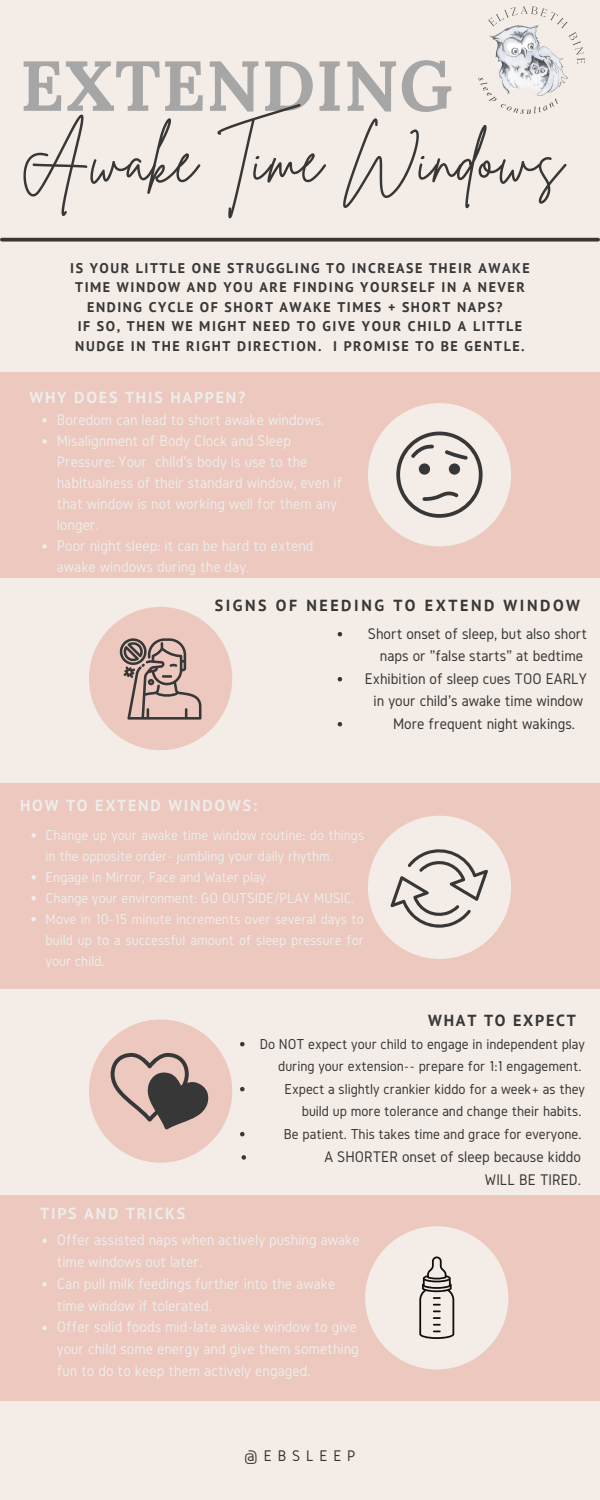
<style>
.page{position:relative;width:600px;height:1500px;background:#f3ece7}
.page>*{position:absolute;margin:0;border:0;box-sizing:border-box;transform-origin:0 0}
.t1{font:700 70.6px "Lora";letter-spacing:.01em;color:#a6a6a6}
.t2{font:64px "Brittany Signature";letter-spacing:.01em;color:#373737}
.t3{font:16px/21px "Gidole";color:#ecedeb}
.t4{font:16px/22.5px "Gidole";color:#373737;text-align:center}
.t5{font:700 16px "PT Sans";letter-spacing:.11em;color:#ecedeb}
.t6{font:700 16px "PT Sans";letter-spacing:.16em;color:#373737}
.t7{font:700 16px "PT Sans";letter-spacing:.11em;color:#373737}
.t8{font:16px "Gidole";letter-spacing:.36em;color:#373737}
.t9{font:15px/21px "Gidole";color:#ecedeb}
.t10{font:15px/22.5px "Gidole";color:#373737;text-align:right}
.t11{font:700 14px/19.5px "PT Sans";letter-spacing:.11em;color:#373737}
</style>
<div class="page">
<div style="left:0;top:372px;width:600px;height:205px;background:#edc8be"></div>
<div style="left:0;top:783px;width:600px;height:206px;background:#edc8be"></div>
<div style="left:0;top:1195px;width:600px;height:205px;background:#edc8be"></div>
<div style="left:368px;top:403px;width:143px;height:143px;background:#f3ece7;border-radius:50%"></div>
<div style="left:89px;top:607px;width:143px;height:143px;background:#edc8be;border-radius:50%"></div>
<div style="left:368px;top:816px;width:143px;height:143px;background:#f3ece7;border-radius:50%"></div>
<div style="left:89px;top:1019px;width:143px;height:144px;background:#edc8be;border-radius:50%"></div>
<div style="left:365px;top:1226px;width:143px;height:143px;background:#f3ece7;border-radius:50%"></div>
<img style="left:478px;top:6px;width:107px;height:108px">
<svg style="left:391px;top:849px;width:97px;height:79px"></svg>
<svg style="left:120px;top:638px;width:82px;height:82px"></svg>
<svg style="left:396px;top:432px;width:87px;height:86px"></svg>
<svg style="left:111px;top:1053px;width:98px;height:76px"></svg>
<svg style="left:419px;top:1256px;width:35px;height:83px"></svg>
<svg style="left:2px;top:238px;width:596px;height:4px;background:#4c4b4b"></svg>
<svg style="left:42px;top:1239px;width:5px;height:4px"></svg>
<svg style="left:42px;top:1282px;width:5px;height:5px"></svg>
<svg style="left:42px;top:1326px;width:5px;height:4px"></svg>
<svg style="left:31px;top:833px;width:5px;height:5px"></svg>
<svg style="left:31px;top:875px;width:5px;height:5px"></svg>
<svg style="left:31px;top:896px;width:5px;height:5px"></svg>
<svg style="left:31px;top:917px;width:5px;height:5px"></svg>
<svg style="left:42px;top:418px;width:5px;height:5px"></svg>
<svg style="left:42px;top:439px;width:5px;height:5px"></svg>
<svg style="left:42px;top:544px;width:5px;height:5px"></svg>
<svg style="left:338px;top:632px;width:4px;height:4px"></svg>
<svg style="left:338px;top:677px;width:4px;height:4px"></svg>
<svg style="left:338px;top:722px;width:4px;height:4px"></svg>
<svg style="left:240px;top:1042px;width:5px;height:4px"></svg>
<svg style="left:240px;top:1087px;width:5px;height:4px"></svg>
<svg style="left:240px;top:1132px;width:5px;height:4px"></svg>
<svg style="left:242px;top:1155px;width:4px;height:5px"></svg>
<p class="t1" style="left:20px;top:40px;width:434px">EXTENDING</p>
<p class="t2" style="left:20px;top:118px;width:545px">Awake Time Windows</p>
<p class="t11" style="left:70px;top:258px;width:461px">IS YOUR LITTLE ONE STRUGGLING TO INCREASE THEIR AWAKE</p>
<p class="t11" style="left:75px;top:277px;width:451px">TIME WINDOW AND YOU ARE FINDING YOURSELF IN A NEVER</p>
<p class="t11" style="left:87px;top:297px;width:417px">ENDING CYCLE OF SHORT AWAKE TIMES + SHORT NAPS?</p>
<p class="t11" style="left:75px;top:316px;width:451px">IF SO, THEN WE MIGHT NEED TO GIVE YOUR CHILD A LITTLE<br>NUDGE IN THE RIGHT DIRECTION. I PROMISE TO BE GENTLE.</p>
<p class="t5" style="left:30px;top:387px;width:217px">WHY DOES THIS HAPPEN?</p>
<p class="t3" style="left:57px;top:409px;width:269px">Boredom can lead to short awake windows.</p>
<p class="t3" style="left:57px;top:430px;width:287px">Misalignment of Body Clock and Sleep Pressure: Your child's body is use to the habitualness of their standard window, even if that window is not working well for them any longer.</p>
<p class="t3" style="left:57px;top:535px;width:258px">Poor night sleep: it can be hard to extend awake windows during the day.</p>
<p class="t6" style="left:215px;top:595px;width:367px">SIGNS OF NEEDING TO EXTEND WINDOW</p>
<p class="t5" style="left:20px;top:794px;width:239px">HOW TO EXTEND WINDOWS:</p>
<p class="t4" style="left:368px;top:622px;width:221px">Short onset of sleep, but also short naps or "false starts" at bedtime</p>
<p class="t4" style="left:365px;top:667px;width:224px">Exhibition of sleep cues TOO EARLY in your child's awake time window</p>
<p class="t4" style="left:393px;top:712px;width:184px">More frequent night wakings.</p>
<p class="t9" style="left:46px;top:824px;width:320px">Change up your awake time window routine: do things in the opposite order- jumbling your daily rhythm.</p>
<p class="t9" style="left:46px;top:866px;width:225px">Engage in Mirror, Face and Water play.</p>
<p class="t9" style="left:46px;top:887px;width:311px">Change your environment: GO OUTSIDE/PLAY MUSIC.</p>
<p class="t9" style="left:46px;top:908px;width:320px;text-align:justify">Move in 10-15 minute increments over several days to build up to a successful amount of sleep pressure for your child.</p>
<p class="t7" style="left:428px;top:1010px;width:149px">WHAT TO EXPECT</p>
<p class="t5" style="left:40px;top:1203px;width:147px">TIPS AND TRICKS</p>
<p class="t10" style="left:260px;top:1032px;width:327px">Do NOT expect your child to engage in independent play during your extension-- prepare for 1:1 engagement.</p>
<p class="t10" style="left:284px;top:1077px;width:302px">Expect a slightly crankier kiddo for a week+ as they build up more tolerance and change their habits.</p>
<p class="t10" style="left:284px;top:1122px;width:299px">Be patient. This takes time and grace for everyone.</p>
<p class="t4" style="left:325px;top:1145px;width:258px">A SHORTER onset of sleep because kiddo</p>
<p class="t4" style="left:485px;top:1168px;width:98px">WILL BE TIRED.</p>
<p class="t3" style="left:57px;top:1229px;width:305px;line-height:21.8px">Offer assisted naps when actively pushing awake time windows out later.</p>
<p class="t3" style="left:57px;top:1272px;width:280px;line-height:21.8px">Can pull milk feedings further into the awake time window if tolerated.</p>
<p class="t3" style="left:57px;top:1316px;width:304px;line-height:21.8px">Offer solid foods mid-late awake window to give your child some energy and give them something fun to do to keep them actively engaged.</p>
<p class="t8" style="left:244px;top:1447px;width:113px">@EBSLEEP</p>
</div>
